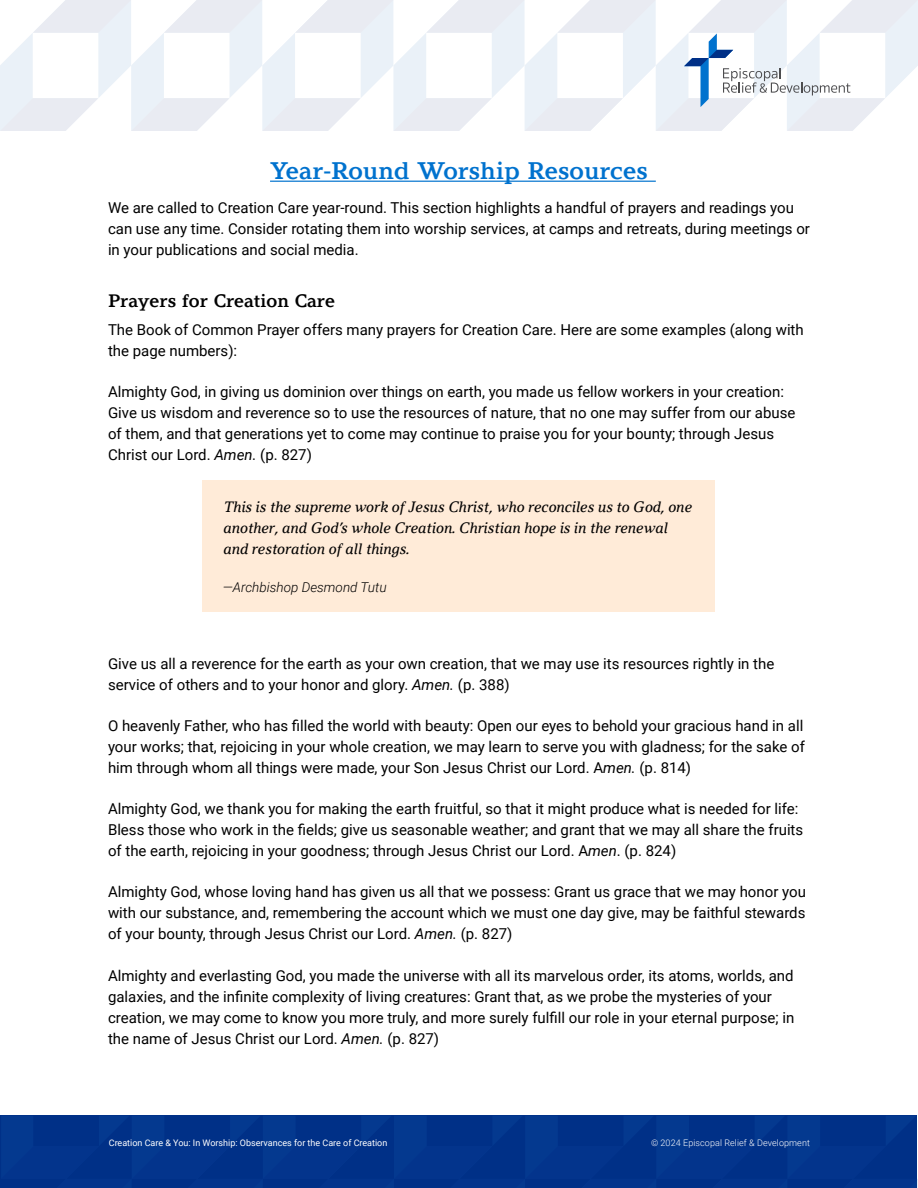
<style>
.page{position:relative;width:918px;height:1188px;background:#fff}
.page>*{position:absolute;margin:0;border:0;box-sizing:border-box;transform-origin:0 0}
.t1{font:700 24px "Argesta Text";color:#0072ce}
.t2{font:700 18px "Argesta Text";color:#000}
.t3{font:15px/21px "Roboto";color:#000}
.t4{font:italic 15px/21px "Argesta Text";color:#000}
.t5{font:italic 300 13.5px "Roboto";color:#000}
.t6{font:9px "Roboto";color:#fff}
.t7{font:300 9px "Roboto";letter-spacing:.01em;color:#fff}
.s1{font-style:italic}
</style>
<div class="page">
<div style="left:1px;top:1116px;width:917px;height:72px;background:#03348c"></div>
<svg style="left:0;top:0;width:918px;height:131px"></svg>
<hr style="left:270px;top:181px;width:386px;height:1px;background:#0072ce">
<div style="left:202px;top:480px;width:514px;height:132px;background:#ffebd8"></div>
<h1 class="t1" style="left:270px;top:156px;width:379px">Year-Round Worship Resources</h1>
<p class="t3" style="left:108px;top:197px;width:703px">We are called to Creation Care year-round. This section highlights a handful of prayers and readings you can use any time. Consider rotating them into worship services, at camps and retreats, during meetings or in your publications and social media.</p>
<p class="t2" style="left:108px;top:290px;width:229px">Prayers for Creation Care</p>
<p class="t3" style="left:108px;top:318px;width:697px">The Book of Common Prayer offers many prayers for Creation Care. Here are some examples (along with the page numbers):</p>
<p class="t3" style="left:108px;top:381px;width:689px">Almighty God, in giving us dominion over things on earth, you made us fellow workers in your creation:<br>Give us wisdom and reverence so to use the resources of nature, that no one may suffer from our abuse of them, and that generations yet to come may continue to praise you for your bounty; through Jesus Christ our Lord. <span class="s1">Amen.</span> (p. 827)</p>
<p class="t4" style="left:223px;top:496px;width:470px">This is the supreme work of Jesus Christ, who reconciles us to God, one another, and God’s whole Creation. Christian hope is in the renewal and restoration of all things.</p>
<p class="t5" style="left:223px;top:578px;width:165px">—Archbishop Desmond Tutu</p>
<p class="t3" style="left:108px;top:652px;width:668px">Give us all a reverence for the earth as your own creation, that we may use its resources rightly in the service of others and to your honor and glory. <span class="s1">Amen.</span> (p. 388)</p>
<p class="t3" style="left:108px;top:714px;width:698px;text-align:justify">O heavenly Father, who has filled the world with beauty: Open our eyes to behold your gracious hand in all your works; that, rejoicing in your whole creation, we may learn to serve you with gladness; for the sake of him through whom all things were made, your Son Jesus Christ our Lord. A<span class="s1">men.</span> (p. 814)</p>
<p class="t3" style="left:108px;top:798px;width:697px">Almighty God, we thank you for making the earth fruitful, so that it might produce what is needed for life:<br>Bless those who work in the fields; give us seasonable weather; and grant that we may all share the fruits of the earth, rejoicing in your goodness; through Jesus Christ our Lord. A<span class="s1">men</span>. (p. 824)</p>
<p class="t3" style="left:108px;top:881px;width:699px;text-align:justify">Almighty God, whose loving hand has given us all that we possess: Grant us grace that we may honor you with our substance, and, remembering the account which we must one day give, may be faithful stewards of your bounty, through Jesus Christ our Lord. <span class="s1">Amen.</span> (p. 827)</p>
<p class="t3" style="left:108px;top:964px;width:688px">Almighty and everlasting God, you made the universe with all its marvelous order, its atoms, worlds, and galaxies, and the infinite complexity of living creatures: Grant that, as we probe the mysteries of your creation, we may come to know you more truly, and more surely fulfill our role in your eternal purpose; in the name of Jesus Christ our Lord. <span class="s1">Amen.</span> (p. 827)</p>
<p class="t6" style="left:109px;top:1136px;width:280px">Creation Care &amp; You: In Worship: Observances for the Care of Creation</p>
<p class="t7" style="left:651px;top:1136px;width:160px">© 2024 Episcopal Relief &amp; Development</p>
</div>
